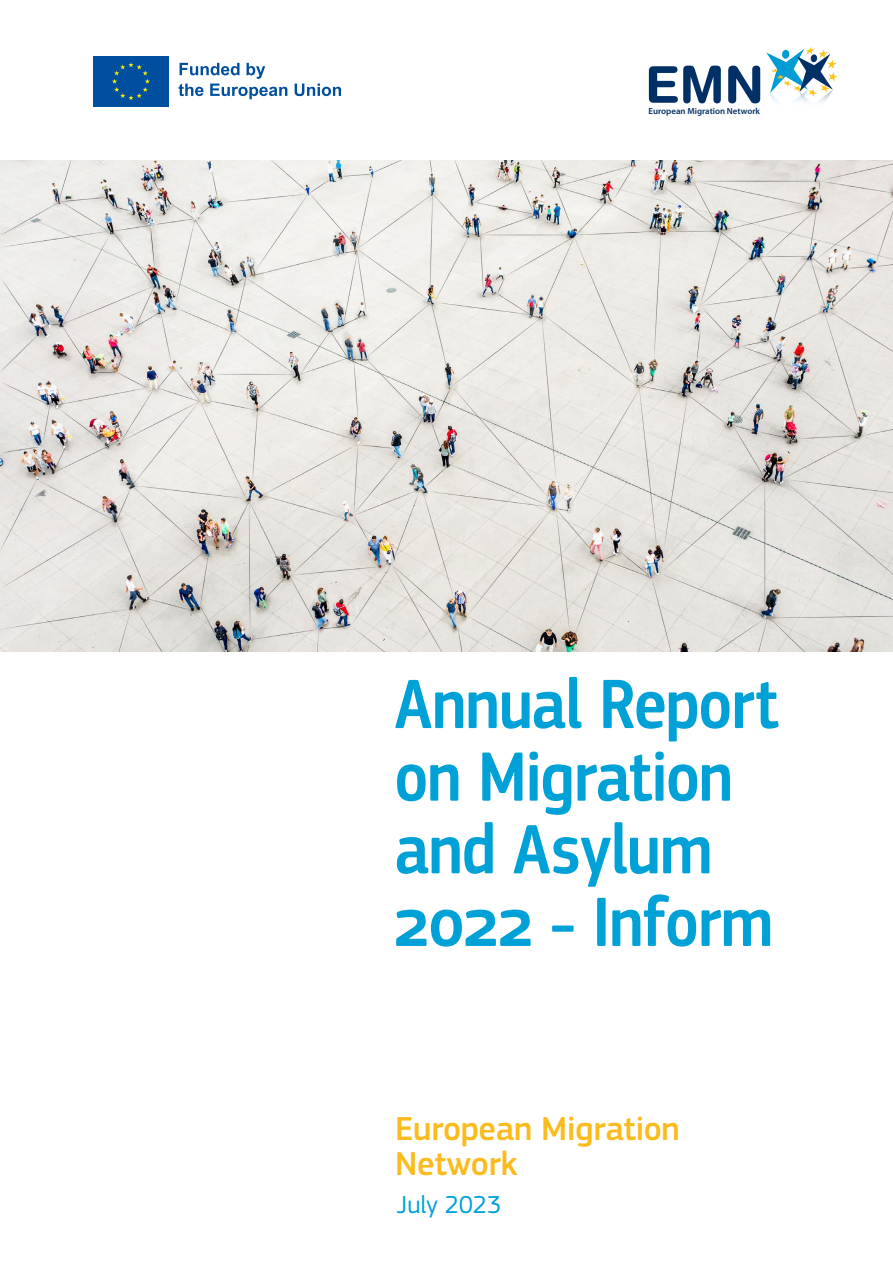
<style>
.page{position:relative;width:893px;height:1263px;background:#fff}
.page>*{position:absolute;margin:0;border:0;box-sizing:border-box;transform-origin:0 0}
.heading1_nonum{font:500 72.6px/72.6px "EC Square Sans Cond Pro";letter-spacing:-.005em;color:#00a1d7}
.t1{font:500 34.5px/34.5px "EC Square Sans Pro";letter-spacing:-.01em;color:#fbbb1d}
.t2{font:25.5px "EC Square Sans Pro";letter-spacing:-.005em;color:#00a1d7}
.t3{font:600 8.85px "Myriad Pro";color:#003065}
</style>
<div class="page">
<svg style="left:766px;top:47px;width:72px;height:55px"></svg>
<svg style="left:649px;top:66px;width:72px;height:37px"></svg>
<svg style="left:728px;top:66px;width:32px;height:37px"></svg>
<div style="left:92px;top:55px;width:78px;height:53px;background:#004f9f"></div>
<svg style="left:112px;top:62px;width:38px;height:38px"></svg>
<svg style="left:179px;top:63px;width:108px;height:36px"></svg>
<svg style="left:295px;top:84px;width:46px;height:12px"></svg>
<img style="left:0;top:160px;width:893px;height:491px">
<p class="t3" style="left:648px;top:106px;width:113px">European Migration Network</p>
<p class="heading1_nonum" style="left:395px;top:669px;width:385px">Annual Report on Migration and Asylum<br>2022 - Inform</p>
<p class="t1" style="left:395px;top:1112px;width:286px">European Migration<br>Network</p>
<p class="t2" style="left:397px;top:1190px;width:106px">July 2023</p>
</div>
